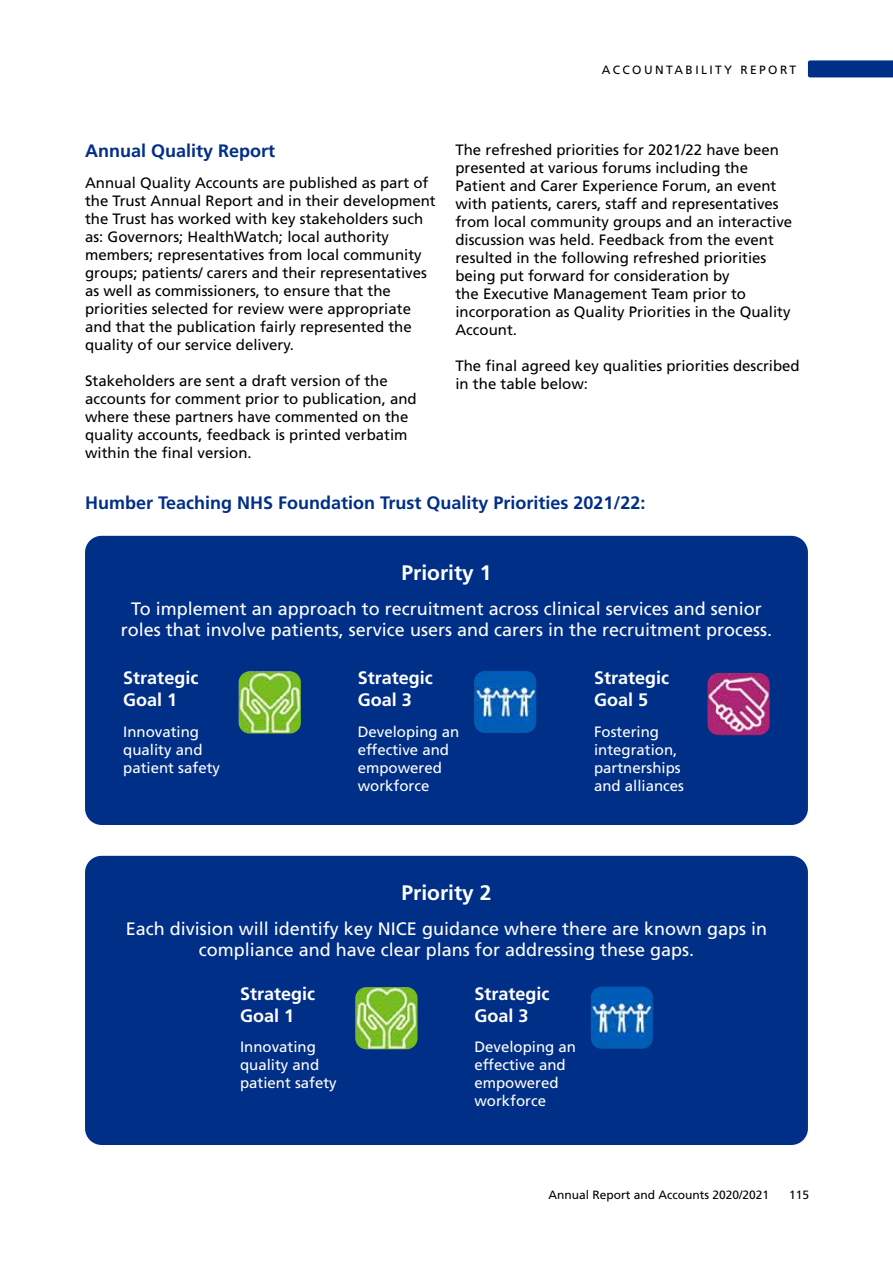
<style>
.page{position:relative;width:893px;height:1263px;background:#fff}
.page>*{position:absolute;margin:0;border:0;box-sizing:border-box;transform-origin:0 0}
.t1{font:700 21px "Frutiger LT Std";color:#fff}
.t2{font:18px/21.6px "Frutiger LT Std";color:#fff;text-align:center}
.t3{font:700 18px "Frutiger LT Std";color:#002f87}
.t4{font:700 18px/21.6px "Frutiger LT Std";color:#fff}
.t5{font:15px/18px "Frutiger LT Std";color:#000}
.t6{font:15px/18px "Frutiger LT Std";color:#fff}
.t7{font:12px "Frutiger LT Std";color:#000}
.t8{font:12px "Frutiger LT Std";letter-spacing:.2em;color:#000}
</style>
<div class="page">
<svg style="left:808px;top:60px;width:85px;height:17px"></svg>
<div style="left:85px;top:536px;width:723px;height:289px;background:#002f87;border-radius:17px"></div>
<img style="left:707px;top:673px;width:63px;height:62px">
<img style="left:239px;top:671px;width:62px;height:62px">
<img style="left:474px;top:671px;width:62px;height:62px">
<div style="left:85px;top:856px;width:723px;height:289px;background:#002f87;border-radius:17px"></div>
<img style="left:355px;top:987px;width:63px;height:62px">
<img style="left:591px;top:986px;width:62px;height:63px">
<p class="t8" style="left:602px;top:63px;width:196px">ACCOUNTABILITY REPORT</p>
<p class="t3" style="left:85px;top:141px;width:192px">Annual Quality Report</p>
<p class="t5" style="left:85px;top:174px;width:352px">Annual Quality Accounts are published as part of the Trust Annual Report and in their development the Trust has worked with key stakeholders such as: Governors; HealthWatch; local authority members; representatives from local community groups; patients/ carers and their representatives as well as commissioners, to ensure that the priorities selected for review were appropriate and that the publication fairly represented the quality of our service delivery.</p>
<p class="t5" style="left:85px;top:372px;width:333px">Stakeholders are sent a draft version of the accounts for comment prior to publication, and where these partners have commented on the quality accounts, feedback is printed verbatim within the final version.</p>
<p class="t5" style="left:455px;top:141px;width:338px">The refreshed priorities for 2021/22 have been presented at various forums including the Patient and Carer Experience Forum, an event with patients, carers, staff and representatives from local community groups and an interactive discussion was held. Feedback from the event resulted in the following refreshed priorities being put forward for consideration by<br>the Executive Management Team prior to incorporation as Quality Priorities in the Quality Account.</p>
<p class="t5" style="left:455px;top:357px;width:346px">The final agreed key qualities priorities described in the table below:</p>
<p class="t3" style="left:85px;top:492px;width:562px">Humber Teaching NHS Foundation Trust Quality Priorities 2021/22:</p>
<h1 class="t1" style="left:402px;top:561px;width:91px">Priority 1</h1>
<p class="t2" style="left:121px;top:598px;width:653px">To implement an approach to recruitment across clinical services and senior roles that involve patients, service users and carers in the recruitment process.</p>
<p class="t4" style="left:594px;top:667px;width:77px">Strategic<br>Goal 5</p>
<p class="t6" style="left:594px;top:722px;width:92px">Fostering integration, partnerships and alliances</p>
<p class="t4" style="left:123px;top:667px;width:77px">Strategic<br>Goal 1</p>
<p class="t6" style="left:123px;top:722px;width:98px">Innovating quality and patient safety</p>
<p class="t4" style="left:358px;top:667px;width:77px">Strategic<br>Goal 3</p>
<p class="t6" style="left:358px;top:722px;width:103px">Developing an effective and empowered workforce</p>
<h1 class="t1" style="left:402px;top:881px;width:91px">Priority 2</h1>
<p class="t2" style="left:126px;top:918px;width:643px">Each division will identify key NICE guidance where there are known gaps in compliance and have clear plans for addressing these gaps.</p>
<p class="t4" style="left:240px;top:983px;width:77px">Strategic<br>Goal 1</p>
<p class="t6" style="left:240px;top:1038px;width:98px">Innovating quality and patient safety</p>
<p class="t4" style="left:474px;top:983px;width:77px">Strategic<br>Goal 3</p>
<p class="t6" style="left:474px;top:1038px;width:103px">Developing an effective and empowered workforce</p>
<p class="t7" style="left:548px;top:1187px;width:222px">Annual Report and Accounts 2020/2021</p>
<p class="t7" style="left:789px;top:1187px;width:22px">115</p>
</div>
